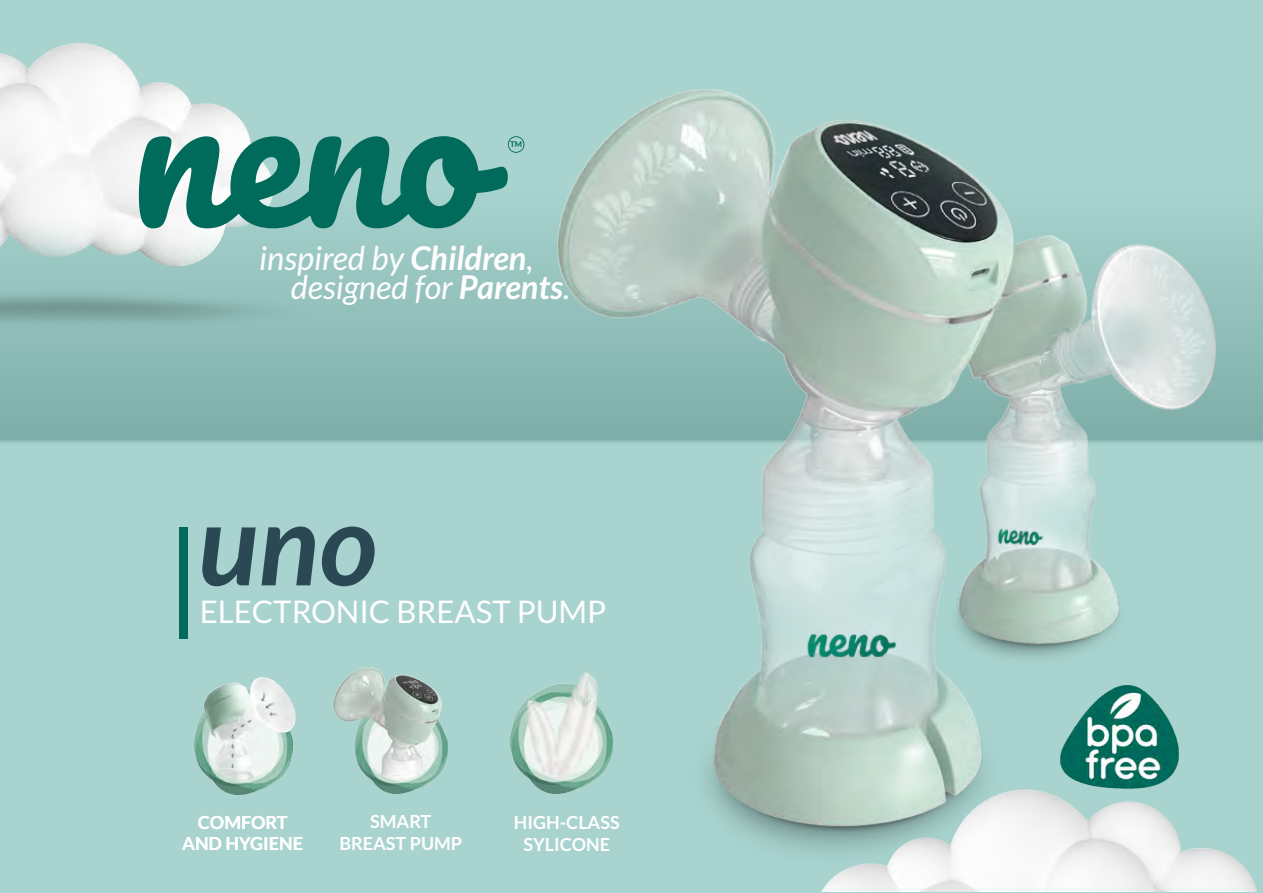
<style>
.page{position:relative;width:1263px;height:893px;background:#a8d3ce}
.page>*{position:absolute;margin:0;border:0;box-sizing:border-box;transform-origin:0 0}
.t1{font:italic 700 112.95px "Lato";color:#2b4955}
.t2{font:italic 32.7px/28.2px "Lato";color:#fefefe}
.t3{font:31.2px "Lato";color:#fefefe}
.t4{font:700 18px/21.6px "Lato";color:#fefefe;text-align:center}
.t5{font:700 7.8px "Lato";color:#006a5b}
.s1{font-weight:700}
</style>
<div class="page">
<img style="left:0;top:89px;width:1263px;height:354px">
<img style="left:0;top:43px;width:353px;height:385px">
<svg style="left:139px;top:136px;width:385px;height:92px"></svg>
<div style="left:179px;top:527px;width:8px;height:111px;background:#006a5b"></div>
<img style="left:821px;top:849px;width:436px;height:43px">
<img style="left:558px;top:90px;width:657px;height:782px">
<img style="left:195px;top:677px;width:101px;height:117px">
<img style="left:333px;top:668px;width:114px;height:126px">
<img style="left:510px;top:672px;width:102px;height:121px">
<img style="left:1060px;top:685px;width:118px;height:103px">
<p class="t5" style="left:510px;top:141px;width:14px">TM</p>
<h2 class="t2" style="left:291px;top:246px;width:281px;text-indent:-32px">inspired by <span class="s1">Children</span>, designed for <span class="s1">Parents</span>.</h2>
<h1 class="t1" style="left:198px;top:494px;width:181px">uno</h1>
<h3 class="t3" style="left:200px;top:598px;width:408px">ELECTRONIC BREAST PUMP</h3>
<p class="t4" style="left:198px;top:812px;width:91px">COMFORT</p>
<p class="t4" style="left:339px;top:812px;width:124px">SMART<br>BREAST PUMP</p>
<p class="t4" style="left:514px;top:813px;width:107px">HIGH-CLASS<br>SYLICONE</p>
<p class="t4" style="left:182px;top:834px;width:122px">AND HYGIENE</p>
</div>
